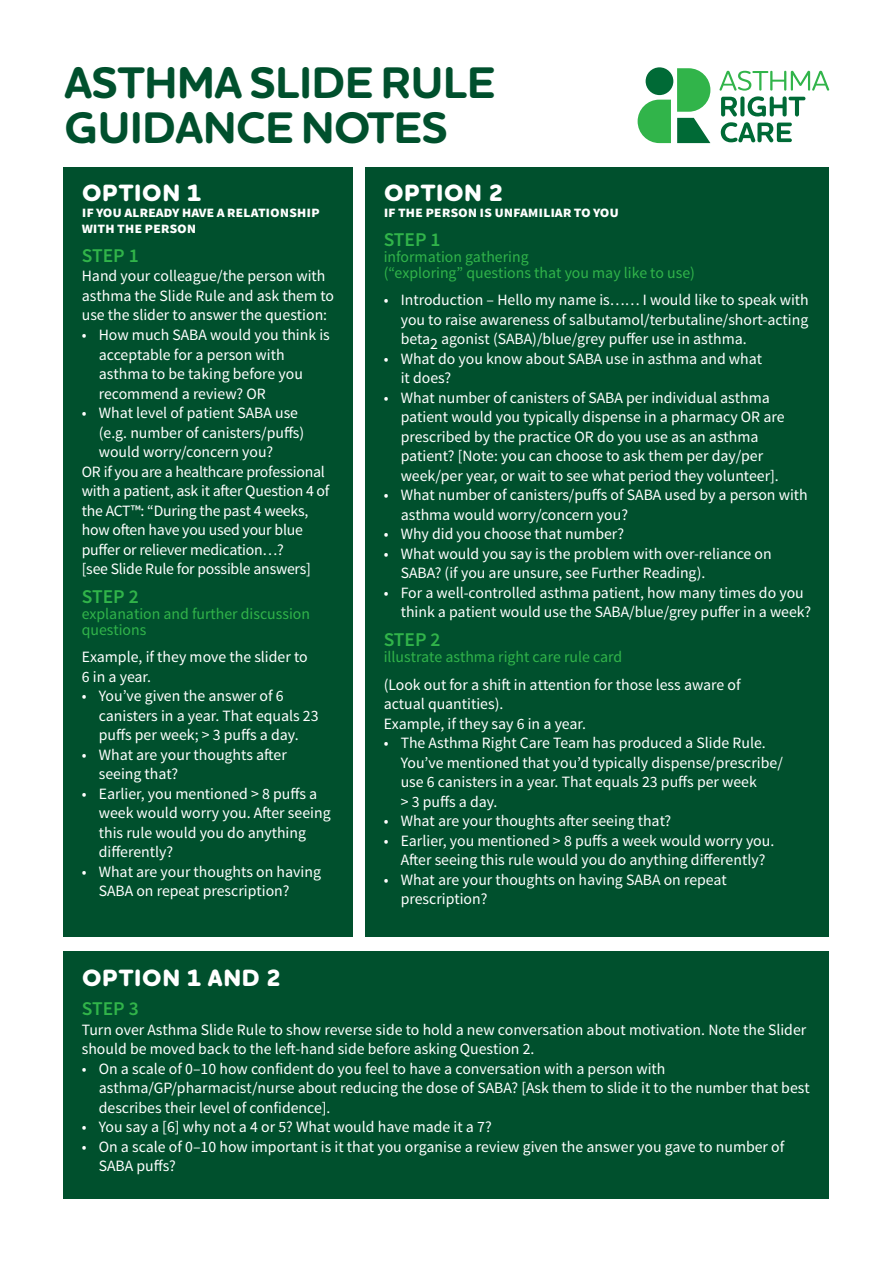
<style>
.page{position:relative;width:893px;height:1263px;background:#fff}
.page>*{position:absolute;margin:0;border:0;box-sizing:border-box;transform-origin:0 0}
.t1{font:700 45px/45px "Houschka Rounded Alt";letter-spacing:-.005em;color:#00502d}
.t2{font:800 24px "Houschka Rounded Alt";letter-spacing:.03em;color:#fff}
.t3{font:600 19.5px "Source Sans Pro";color:#31b44a}
.t4{font:15.75px/19.5px "Source Sans Pro";color:#fff}
.t5{font:15.75px/15.8px "Source Sans Pro";color:#31b44a}
.t6{font:700 15.75px/15.8px "Source Sans Pro";letter-spacing:-.01em;color:#fff}
</style>
<div class="page">
<div style="left:64px;top:951px;width:765px;height:248px;background:#00502d"></div>
<div style="left:366px;top:167px;width:463px;height:769px;background:#00502d"></div>
<div style="left:64px;top:167px;width:289px;height:769px;background:#00502d"></div>
<svg style="left:719px;top:70px;width:110px;height:46px"></svg>
<svg style="left:721px;top:122px;width:71px;height:20px"></svg>
<div style="left:646px;top:67px;width:27px;height:28px;background:#006a36;border-radius:50%"></div>
<svg style="left:677px;top:118px;width:33px;height:25px"></svg>
<svg style="left:638px;top:100px;width:33px;height:43px"></svg>
<svg style="left:677px;top:68px;width:33px;height:44px"></svg>
<h1 class="t1" style="left:64px;top:66px;width:432px">ASTHMA SLIDE RULE<br>GUIDANCE NOTES</h1>
<h2 class="t2" style="left:82px;top:185px;width:121px">OPTION 1</h2>
<p class="t6" style="left:82px;top:204px;width:239px">IF YOU ALREADY HAVE A RELATIONSHIP<br>WITH THE PERSON</p>
<p class="t3" style="left:82px;top:243px;width:58px">STEP 1</p>
<p class="t4" style="left:82px;top:267px;width:254px">Hand your colleague/the person with asthma the Slide Rule and ask them to use the slider to answer the question:</p>
<p class="t4" style="left:99px;top:325px;width:233px;text-indent:-17px">• How much SABA would you think is acceptable for a person with asthma to be taking before you recommend a review? OR</p>
<p class="t4" style="left:82px;top:403px;width:218px">• What level of patient SABA use</p>
<p class="t4" style="left:99px;top:423px;width:207px">(e.g. number of canisters/puffs)</p>
<p class="t4" style="left:99px;top:442px;width:176px">would worry/concern you?</p>
<p class="t4" style="left:82px;top:462px;width:245px">OR if you are a healthcare professional</p>
<p class="t4" style="left:82px;top:481px;width:249px">with a patient, ask it after Question 4 of</p>
<p class="t4" style="left:82px;top:501px;width:228px">the ACT™: “During the past 4 weeks,</p>
<p class="t4" style="left:82px;top:520px;width:223px">how often have you used your blue</p>
<p class="t4" style="left:82px;top:540px;width:204px">puffer or reliever medication…?</p>
<p class="t4" style="left:82px;top:559px;width:231px">[see Slide Rule for possible answers]</p>
<p class="t3" style="left:82px;top:584px;width:58px">STEP 2</p>
<p class="t5" style="left:82px;top:606px;width:230px">explanation and further discussion questions</p>
<p class="t4" style="left:82px;top:647px;width:227px">Example, if they move the slider to<br>6 in a year.</p>
<p class="t4" style="left:99px;top:686px;width:221px;text-indent:-17px">• You’ve given the answer of 6 canisters in a year. That equals 23 puffs per week; &gt; 3 puffs a day.</p>
<p class="t4" style="left:99px;top:745px;width:189px;text-indent:-17px">• What are your thoughts after seeing that?</p>
<p class="t4" style="left:99px;top:784px;width:233px;text-indent:-17px">• Earlier, you mentioned &gt; 8 puffs a week would worry you. After seeing this rule would you do anything differently?</p>
<p class="t4" style="left:99px;top:862px;width:224px;text-indent:-17px">• What are your thoughts on having<br>SABA on repeat prescription?</p>
<h2 class="t2" style="left:384px;top:185px;width:121px">OPTION 2</h2>
<p class="t6" style="left:384px;top:204px;width:237px">IF THE PERSON IS UNFAMILIAR TO YOU</p>
<p class="t3" style="left:384px;top:227px;width:58px">STEP 1</p>
<p class="t5" style="left:384px;top:249px;width:313px">information gathering<br>(“exploring” questions that you may like to use)</p>
<p class="t4" style="left:401px;top:290px;width:410px;text-align:justify;text-indent:-17px">• Introduction – Hello my name is…… I would like to speak with you to raise awareness of salbutamol/terbutaline/short-acting beta2 agonist (SABA)/blue/grey puffer use in asthma.</p>
<p class="t4" style="left:401px;top:349px;width:363px;text-indent:-17px">• What do you know about SABA use in asthma and what it does?</p>
<p class="t4" style="left:401px;top:388px;width:386px;text-indent:-17px">• What number of canisters of SABA per individual asthma patient would you typically dispense in a pharmacy OR are prescribed by the practice OR do you use as an asthma patient? [Note: you can choose to ask them per day/per week/per year, or wait to see what period they volunteer].</p>
<p class="t4" style="left:401px;top:485px;width:409px;text-indent:-17px">• What number of canisters/puffs of SABA used by a person with asthma would worry/concern you?</p>
<p class="t4" style="left:384px;top:524px;width:242px">• Why did you choose that number?</p>
<p class="t4" style="left:401px;top:544px;width:372px;text-indent:-17px">• What would you say is the problem with over-reliance on<br>SABA? (if you are unsure, see Further Reading).</p>
<p class="t4" style="left:401px;top:583px;width:412px;text-indent:-17px">• For a well-controlled asthma patient, how many times do you think a patient would use the SABA/blue/grey puffer in a week?</p>
<p class="t3" style="left:384px;top:628px;width:58px">STEP 2</p>
<p class="t5" style="left:384px;top:649px;width:240px">illustrate asthma right care rule card</p>
<p class="t4" style="left:384px;top:675px;width:359px">(Look out for a shift in attention for those less aware of actual quantities).<br>Example, if they say 6 in a year.</p>
<p class="t4" style="left:401px;top:733px;width:384px;text-indent:-17px">• The Asthma Right Care Team has produced a Slide Rule.<br>You’ve mentioned that you’d typically dispense/prescribe/ use 6 canisters in a year. That equals 23 puffs per week<br>&gt; 3 puffs a day.</p>
<p class="t4" style="left:384px;top:811px;width:289px">• What are your thoughts after seeing that?</p>
<p class="t4" style="left:384px;top:831px;width:392px;text-align:center">• Earlier, you mentioned &gt; 8 puffs a week would worry you.<br>After seeing this rule would you do anything differently?</p>
<p class="t4" style="left:401px;top:870px;width:328px;text-indent:-17px">• What are your thoughts on having SABA on repeat prescription?</p>
<h2 class="t2" style="left:82px;top:969px;width:200px">OPTION 1 AND 2</h2>
<p class="t3" style="left:82px;top:996px;width:58px">STEP 3</p>
<p class="t4" style="left:82px;top:1020px;width:726px">Turn over Asthma Slide Rule to show reverse side to hold a new conversation about motivation. Note the Slider should be moved back to the left-hand side before asking Question 2.</p>
<p class="t4" style="left:99px;top:1059px;width:712px;text-indent:-17px">• On a scale of 0–10 how confident do you feel to have a conversation with a person with asthma/GP/pharmacist/nurse about reducing the dose of SABA? [Ask them to slide it to the number that best describes their level of confidence].</p>
<p class="t4" style="left:82px;top:1118px;width:411px">• You say a [6] why not a 4 or 5? What would have made it a 7?</p>
<p class="t4" style="left:99px;top:1137px;width:687px;text-indent:-17px">• On a scale of 0–10 how important is it that you organise a review given the answer you gave to number of<br>SABA puffs?</p>
</div>
